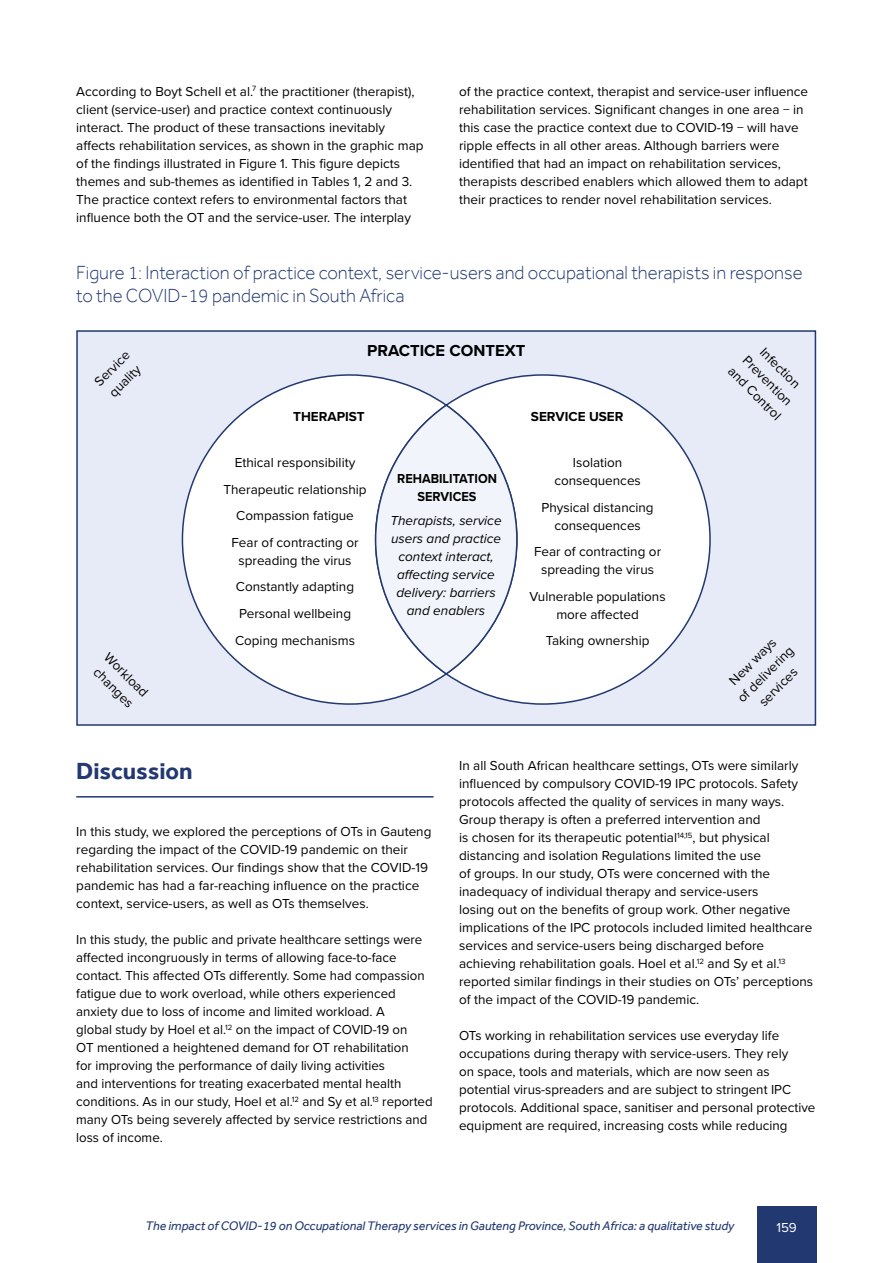
<style>
.page{position:relative;width:893px;height:1263px;background:#fff}
.page>*{position:absolute;margin:0;border:0;box-sizing:border-box;transform-origin:0 0}
.Headline_1{font:700 24px "Effra";color:#223870}
.Table_Header{font:300 19.5px/22.5px "Effra";color:#223870;scale:.95 1}
.Bullets{font:700 16.5px "Proxima Nova";color:#000}
.body{font:13.5px/18px "Proxima Nova";color:#000}
.Bullets-2{font:13.5px/18px "Proxima Nova";color:#000;text-align:center}
.Bullets-3{font:italic 13.5px/18px "Proxima Nova";color:#000;text-align:center}
.Bullets-4{font:700 13.5px/18px "Proxima Nova";color:#000;text-align:center;scale:.94 1}
.Bullets-5{font:700 13.5px "Proxima Nova";color:#000}
.t1{font:13.5px "Proxima Nova";color:#fff}
.t2{font:italic 12.75px "Effra";color:#223870}
</style>
<div class="page">
<div style="left:757px;top:1206px;width:59px;height:57px;background:#223870"></div>
<hr style="left:76px;top:796px;width:358px;height:1px;background:#223870">
<div style="left:76px;top:330px;width:740px;height:396px;background:#e7ebf7;border:2px solid #223870"></div>
<svg style="left:181px;top:374px;width:263px;height:331px"></svg>
<svg style="left:444px;top:374px;width:267px;height:331px"></svg>
<div style="left:376px;top:405px;width:141px;height:269px;background:#f1f4fa;border-radius:50%"></div>
<p class="body" style="left:76px;top:82px;width:349px">According to Boyt Schell et al.<sup>7</sup> the practitioner (therapist), client (service-user) and practice context continuously interact. The product of these transactions inevitably affects rehabilitation services, as shown in the graphic map of the findings illustrated in Figure 1. This figure depicts themes and sub-themes as identified in Tables 1, 2 and 3.<br>The practice context refers to environmental factors that influence both the OT and the service-user. The interplay</p>
<p class="body" style="left:459px;top:82px;width:350px">of the practice context, therapist and service-user influence rehabilitation services. Significant changes in one area − in this case the practice context due to COVID-19 − will have ripple effects in all other areas. Although barriers were identified that had an impact on rehabilitation services, therapists described enablers which allowed them to adapt their practices to render novel rehabilitation services.</p>
<h3 class="Table_Header" style="left:76px;top:261px;width:766px">Figure 1: Interaction of practice context, service-users and occupational therapists in response to the COVID-19 pandemic in South Africa</h3>
<p class="Bullets-2" style="left:90px;top:377px;width:45px;text-align:left;rotate:-45deg">Service quality</p>
<p class="Bullets-2" style="left:113px;top:648px;width:58px;text-align:left;rotate:45deg">Workload changes</p>
<p class="Bullets" style="left:367px;top:339px;width:160px">PRACTICE CONTEXT</p>
<p class="Bullets-5" style="left:293px;top:406px;width:73px">THERAPIST</p>
<p class="Bullets-2" style="left:235px;top:453px;width:122px">Ethical responsibility</p>
<p class="Bullets-2" style="left:223px;top:480px;width:145px">Therapeutic relationship</p>
<p class="Bullets-2" style="left:236px;top:506px;width:119px">Compassion fatigue</p>
<p class="Bullets-2" style="left:232px;top:533px;width:129px">Fear of contracting or spreading the virus</p>
<p class="Bullets-2" style="left:236px;top:577px;width:120px">Constantly adapting</p>
<p class="Bullets-2" style="left:239px;top:604px;width:114px">Personal wellbeing</p>
<p class="Bullets-2" style="left:235px;top:630px;width:122px">Coping mechanisms</p>
<p class="Bullets-4" style="left:397px;top:469px;width:108px">REHABILITATION<br>SERVICES</p>
<p class="Bullets-3" style="left:390px;top:511px;width:113px">Therapists, service users and practice context interact, affecting service delivery: barriers and enablers</p>
<p class="Bullets-5" style="left:531px;top:406px;width:94px">SERVICE USER</p>
<p class="Bullets-2" style="left:554px;top:453px;width:88px">Isolation consequences</p>
<p class="Bullets-2" style="left:542px;top:498px;width:114px">Physical distancing consequences</p>
<p class="Bullets-2" style="left:534px;top:542px;width:129px">Fear of contracting or spreading the virus</p>
<p class="Bullets-2" style="left:530px;top:587px;width:138px">Vulnerable populations more affected</p>
<p class="Bullets-2" style="left:546px;top:631px;width:105px">Taking ownership</p>
<p class="Bullets-2" style="left:762px;top:337px;width:71px;rotate:45deg">Infection<br>Prevention and Control</p>
<p class="Bullets-2" style="left:720px;top:680px;width:75px;rotate:-45deg">New ways of delivering services</p>
<h2 class="Headline_1" style="left:76px;top:757px;width:118px">Discussion</h2>
<p class="body" style="left:76px;top:822px;width:357px">In this study, we explored the perceptions of OTs in Gauteng regarding the impact of the COVID-19 pandemic on their rehabilitation services. Our findings show that the COVID-19 pandemic has had a far-reaching influence on the practice context, service-users, as well as OTs themselves.</p>
<p class="body" style="left:76px;top:930px;width:358px">In this study, the public and private healthcare settings were affected incongruously in terms of allowing face-to-face contact. This affected OTs differently. Some had compassion fatigue due to work overload, while others experienced anxiety due to loss of income and limited workload. A<br>global study by Hoel et al.<sup>12</sup> on the impact of COVID-19 on<br>OT mentioned a heightened demand for OT rehabilitation<br>for improving the performance of daily living activities<br>and interventions for treating exacerbated mental health conditions. As in our study, Hoel et al.<sup>12</sup> and Sy et al.<sup>13</sup> reported many OTs being severely affected by service restrictions and loss of income.</p>
<p class="body" style="left:459px;top:756px;width:355px">In all South African healthcare settings, OTs were similarly influenced by compulsory COVID-19 IPC protocols. Safety protocols affected the quality of services in many ways.<br>Group therapy is often a preferred intervention and<br>is chosen for its therapeutic potential<sup>14,15</sup>, but physical distancing and isolation Regulations limited the use<br>of groups. In our study, OTs were concerned with the inadequacy of individual therapy and service-users<br>losing out on the benefits of group work. Other negative implications of the IPC protocols included limited healthcare services and service-users being discharged before achieving rehabilitation goals. Hoel et al.<sup>12</sup> and Sy et al.<sup>13 </sup>reported similar findings in their studies on OTs’ perceptions of the impact of the COVID-19 pandemic.</p>
<p class="body" style="left:459px;top:1026px;width:358px">OTs working in rehabilitation services use everyday life occupations during therapy with service-users. They rely<br>on space, tools and materials, which are now seen as potential virus-spreaders and are subject to stringent IPC protocols. Additional space, sanitiser and personal protective equipment are required, increasing costs while reducing</p>
<p class="t2" style="left:146px;top:1218px;width:590px">The impact of COVID-19 on Occupational Therapy services in Gauteng Province, South Africa: a qualitative study</p>
<p class="t1" style="left:776px;top:1217px;width:22px">159</p>
</div>
